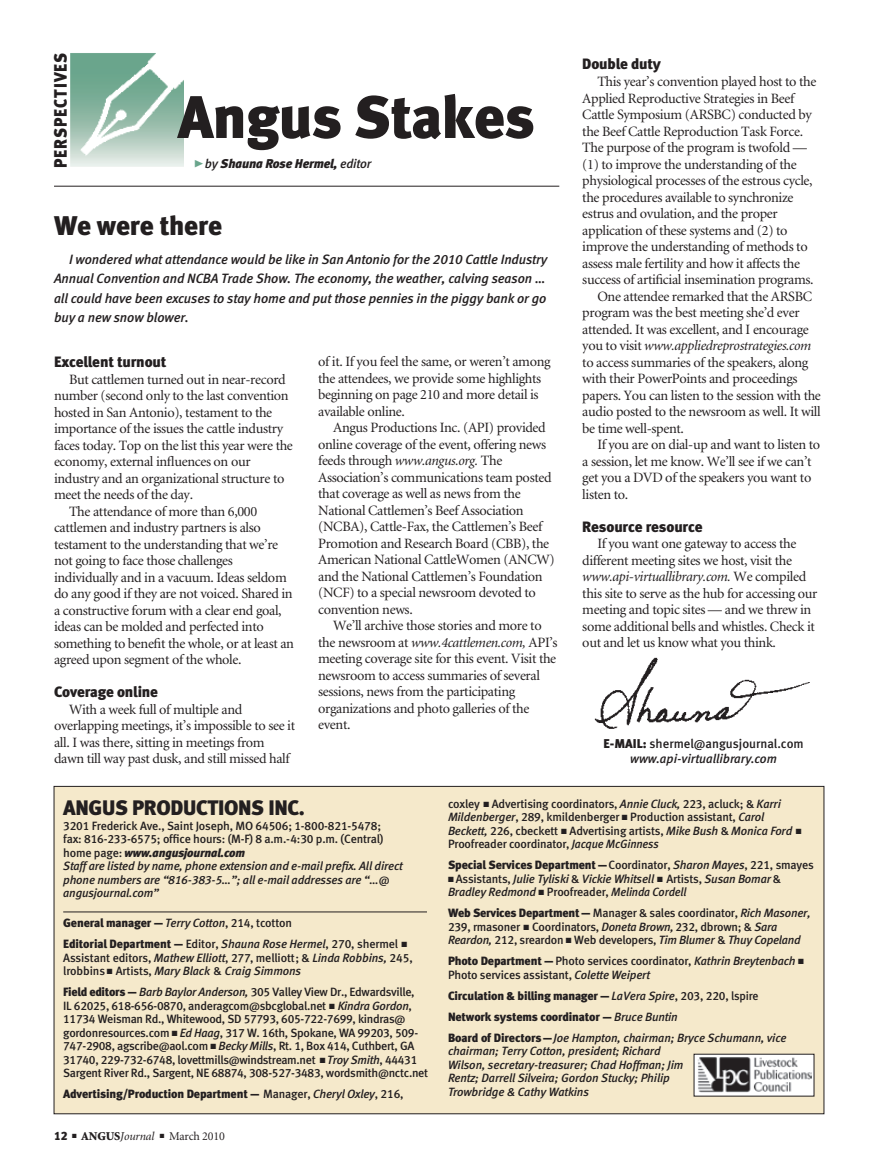
<style>
.page{position:relative;width:878px;height:1168px;background:#fff}
.page>*{position:absolute;margin:0;border:0;box-sizing:border-box;transform-origin:0 0}
.t1{font:60px "Meta Black LF";color:#231f20}
.column_headline{font:27px "Meta Black LF";letter-spacing:-.01em;color:#231f20}
.t2{font:21px "Meta Black LF";letter-spacing:-.015em;color:#231f20}
.t3{font:18px "Meta Black LF";letter-spacing:.06em;color:#231f20;scale:.9 1}
.subhead{font:15px "Meta Black LF";letter-spacing:-.01em;color:#231f20}
.body_text{font:14.25px/16.5px "Minion";letter-spacing:-.025em;color:#231f20}
.column_intro{font:italic 13.5px/19.5px "Meta Medium LF";letter-spacing:-.01em;color:#231f20}
.t4{font:12.75px "Meta Medium LF";color:#231f20}
.t5{font:italic 12.75px "Meta Black LF";letter-spacing:-.015em;color:#231f20}
.t6{font:italic 12.75px "Meta Medium LF";color:#231f20}
.t7{font:12px/13.5px "Meta Medium LF";letter-spacing:-.02em;color:#231f20}
.t8{font:italic 12px/13.5px "Meta Medium LF";letter-spacing:-.015em;color:#231f20}
.t9{font:12px "Meta Black LF";letter-spacing:-.015em;color:#231f20}
.t10{font:italic 12px "Meta Black LF";letter-spacing:-.015em;color:#231f20}
.t11{font:12px "Minion";letter-spacing:-.015em;color:#231f20}
.s1{font-family:"Meta Black Caps Expert";font-style:normal;font-size:21px;color:#6aa58c}
.s2{font-family:"Meta Medium LF"}
.s3{font-style:italic}
.s4{font-family:"Meta Black LF"}
.s5{font-family:"Meta Medium LF";font-style:normal}
.s6{font-family:"Meta Medium LF";font-style:italic}
.s7{font-weight:900}
.s8{font-style:normal}
.s9{font-family:"Meta Black LF";font-style:normal}
</style>
<div class="page">
<img style="left:70px;top:53px;width:113px;height:114px">
<div style="left:54px;top:786px;width:770px;height:328px;background:#f5e9cb"></div>
<hr style="left:63px;top:911px;width:364px;height:1px;background:#231f20">
<img style="left:696px;top:1056px;width:115px;height:38px">
<hr style="left:54px;top:186px;width:505px;height:1px;background:#231f20">
<img style="left:594px;top:657px;width:216px;height:72px">
<p class="t3" style="left:50px;top:168px;width:129px;rotate:-90deg">perspectives</p>
<p class="t1" style="left:178px;top:81px;width:358px">Angus Stakes</p>
<p class="t5" style="left:193px;top:156px;width:180px"><span class="s1">@</span><span class="s2">by</span> Shauna Rose Hermel, <span class="s2">editor</span></p>
<p class="column_headline" style="left:54px;top:209px;width:170px">We were there</p>
<p class="column_intro" style="left:54px;top:249px;width:495px;text-indent:15px">I wondered what attendance would be like in San Antonio for the 2010 Cattle Industry Annual Convention and NCBA Trade Show. The economy, the weather, calving season … all could have been excuses to stay home and put those pennies in the piggy bank or go buy a new snow blower.</p>
<p class="subhead" style="left:54px;top:353px;width:114px">Excellent turnout</p>
<p class="body_text" style="left:54px;top:371px;width:240px;text-indent:15px">But cattlemen turned out in near-record number (second only to the last convention hosted in San Antonio), testament to the importance of the issues the cattle industry faces today. Top on the list this year were the economy, external influences on our industry and an organizational structure to meet the needs of the day.</p>
<p class="body_text" style="left:54px;top:503px;width:241px;text-indent:15px">The attendance of more than 6,000 cattlemen and industry partners is also testament to the understanding that we’re not going to face those challenges individually and in a vacuum. Ideas seldom do any good if they are not voiced. Shared in a constructive forum with a clear end goal, ideas can be molded and perfected into something to benefit the whole, or at least an agreed upon segment of the whole.</p>
<p class="subhead" style="left:54px;top:683px;width:106px">Coverage online</p>
<p class="body_text" style="left:54px;top:701px;width:242px;text-indent:15px">With a week full of multiple and overlapping meetings, it’s impossible to see it all. I was there, sitting in meetings from dawn till way past dusk, and still missed half</p>
<p class="body_text" style="left:318px;top:354px;width:234px">of it. If you feel the same, or weren’t among the attendees, we provide some highlights beginning on page 210 and more detail is available online.</p>
<p class="body_text" style="left:318px;top:420px;width:238px;text-indent:15px">Angus Productions Inc. (API) provided online coverage of the event, offering news feeds through <span class="s3">www.angus.org.</span> The Association’s communications team posted that coverage as well as news from the National Cattlemen’s Beef Association (NCBA), Cattle-Fax, the Cattlemen’s Beef Promotion and Research Board (CBB), the American National CattleWomen (ANCW) and the National Cattlemen’s Foundation (NCF) to a special newsroom devoted to convention news.</p>
<p class="body_text" style="left:318px;top:618px;width:241px;text-indent:15px">We’ll archive those stories and more to the newsroom at <span class="s3">www.4cattlemen.com,</span> API’s meeting coverage site for this event. Visit the newsroom to access summaries of several sessions, news from the participating organizations and photo galleries of the event.</p>
<p class="subhead" style="left:582px;top:55px;width:80px">Double duty</p>
<p class="body_text" style="left:582px;top:74px;width:235px;text-indent:15px">This year’s convention played host to the Applied Reproductive Strategies in Beef Cattle Symposium (ARSBC) conducted by the Beef Cattle Reproduction Task Force.<br>The purpose of the program is twofold — (1) to improve the understanding of the physiological processes of the estrous cycle, the procedures available to synchronize estrus and ovulation, and the proper application of these systems and (2) to improve the understanding of methods to assess male fertility and how it affects the success of artificial insemination programs.</p>
<p class="body_text" style="left:582px;top:288px;width:240px;text-indent:15px">One attendee remarked that the ARSBC program was the best meeting she’d ever attended. It was excellent, and I encourage you to visit <span class="s3">www.appliedreprostrategies.com </span>to access summaries of the speakers, along with their PowerPoints and proceedings papers. You can listen to the session with the audio posted to the newsroom as well. It will be time well-spent.</p>
<p class="body_text" style="left:582px;top:437px;width:239px;text-indent:15px">If you are on dial-up and want to listen to a session, let me know. We’ll see if we can’t get you a DVD of the speakers you want to listen to.</p>
<p class="subhead" style="left:582px;top:517px;width:122px">Resource resource</p>
<p class="body_text" style="left:582px;top:536px;width:236px;text-indent:15px">If you want one gateway to access the different meeting sites we host, visit the <span class="s3">www.api-virtuallibrary.com.</span> We compiled this site to serve as the hub for accessing our meeting and topic sites — and we threw in some additional bells and whistles. Check it out and let us know what you think.</p>
<p class="t4" style="left:603px;top:736px;width:202px"><span class="s4">e-mail:</span> shermel@angusjournal.com</p>
<p class="t6" style="left:630px;top:751px;width:148px">www.api-virtuallibrary.com</p>
<p class="t2" style="left:63px;top:794px;width:243px">angus productions inc.</p>
<p class="t7" style="left:63px;top:818px;width:319px">3201 Frederick Ave., Saint Joseph, MO 64506; 1-800-821-5478;</p>
<p class="t7" style="left:63px;top:832px;width:322px">fax: 816-233-6575; office hours: (M-F) 8 a.m.-4:30 p.m. (Central)</p>
<p class="t10" style="left:63px;top:845px;width:183px"><span class="s5">home page:</span> www.angusjournal.com</p>
<p class="t8" style="left:63px;top:859px;width:341px">Staff are listed by name, phone extension and e-mail prefix. All direct phone numbers are “816-383-5…”; all e-mail addresses are “…@ angusjournal.com”</p>
<p class="t9" style="left:63px;top:915px;width:230px">General manager — <span class="s6">Terry Cotton</span><span class="s2">, 214, tcotton</span></p>
<p class="t7" style="left:63px;top:937px;width:351px"><span class="s4">Editorial Department —</span> Editor, <span class="s3">Shauna Rose Hermel</span>, 270, shermel ■<br>Assistant editors, <span class="s3">Mathew Elliott</span>, 277, melliott; &amp; <span class="s3">Linda Robbins,</span> 245, lrobbins ■ Artists, <span class="s3">Mary Black</span> &amp; <span class="s3">Craig Simmons</span></p>
<p class="t7" style="left:63px;top:985px;width:366px"><span class="s4">Field editors —</span> <span class="s3">Barb Baylor Anderson,</span> 305 Valley View Dr., Edwardsville,<br>IL 62025, 618-656-0870, anderagcom@sbcglobal.net ■ <span class="s3">Kindra Gordon</span>, 11734 Weisman Rd., Whitewood, SD 57793, 605-722-7699, kindras@ gordonresources.com ■ <span class="s3">Ed Haag</span>, 317 W. 16th, Spokane, WA 99203, 509- 747-2908, agscribe@aol.com ■ <span class="s3">Becky Mills</span>, Rt. 1, Box 414, Cuthbert, GA 31740, 229-732-6748, lovettmills@windstream.net ■ <span class="s3">Troy Smith</span>, 44431<br>Sargent River Rd., Sargent, NE 68874, 308-527-3483, wordsmith@nctc.net</p>
<p class="t9" style="left:63px;top:1086px;width:342px">Advertising/Production Department — <span class="s2">Manager,</span> <span class="s6">Cheryl Oxley</span><span class="s2">, 216,</span></p>
<p class="t11" style="left:54px;top:1130px;width:172px"><span class="s4">12</span> ■ <span class="s7">ANGUS</span><span class="s3">Journal</span> ■ March 2010</p>
<p class="t7" style="left:448px;top:797px;width:355px">coxley ■ Advertising coordinators, <span class="s3">Annie Cluck,</span> 223, acluck; &amp; <span class="s3">Karri Mildenberger</span>, 289, kmildenberger ■ Production assistant, <span class="s3">Carol Beckett,</span> 226, cbeckett ■ Advertising artists, <span class="s3">Mike Bush</span> &amp; <span class="s3">Monica Ford</span> ■ Proofreader coordinator, <span class="s3">Jacque McGinness</span></p>
<p class="t9" style="left:448px;top:858px;width:367px">Special Services Department — <span class="s2">Coordinator,</span> <span class="s6">Sharon Mayes</span><span class="s2">, 221, smayes</span></p>
<p class="t8" style="left:448px;top:871px;width:334px">■ <span class="s8">Assistants,</span> Julie Tyliski <span class="s8">&amp;</span> Vickie Whitsell ■ <span class="s8">Artists,</span> Susan Bomar <span class="s8">&amp;<br></span>Bradley Redmond ■ <span class="s8">Proofreader,</span> Melinda Cordell</p>
<p class="t7" style="left:448px;top:906px;width:364px"><span class="s4">Web Services Department —</span> Manager &amp; sales coordinator, <span class="s3">Rich Masoner,<br></span>239, rmasoner ■ Coordinators, <span class="s3">Doneta Brown,</span> 232, dbrown; &amp; <span class="s3">Sara<br>Reardon,</span> 212, sreardon ■ Web developers, <span class="s3">Tim Blumer</span> &amp; <span class="s3">Thuy Copeland</span></p>
<p class="t7" style="left:448px;top:954px;width:357px"><span class="s4">Photo Department —</span> Photo services coordinator, <span class="s3">Kathrin Breytenbach</span> ■<br>Photo services assistant, <span class="s3">Colette Weipert</span></p>
<p class="t9" style="left:448px;top:988px;width:312px">Circulation &amp; billing manager — <span class="s6">LaVera Spire</span><span class="s2">, 203, 220, lspire</span></p>
<p class="t9" style="left:448px;top:1009px;width:231px">Network systems coordinator — <span class="s6">Bruce Buntin</span></p>
<p class="t8" style="left:448px;top:1030px;width:340px"><span class="s9">Board of Directors —</span> Joe Hampton, chairman; Bryce Schumann, vice chairman; Terry Cotton, president; Richard<br>Wilson, secretary-treasurer; Chad Hoffman; Jim<br>Rentz; Darrell Silveira; Gordon Stucky; Philip<br>Trowbridge &amp; Cathy Watkins</p>
</div>
